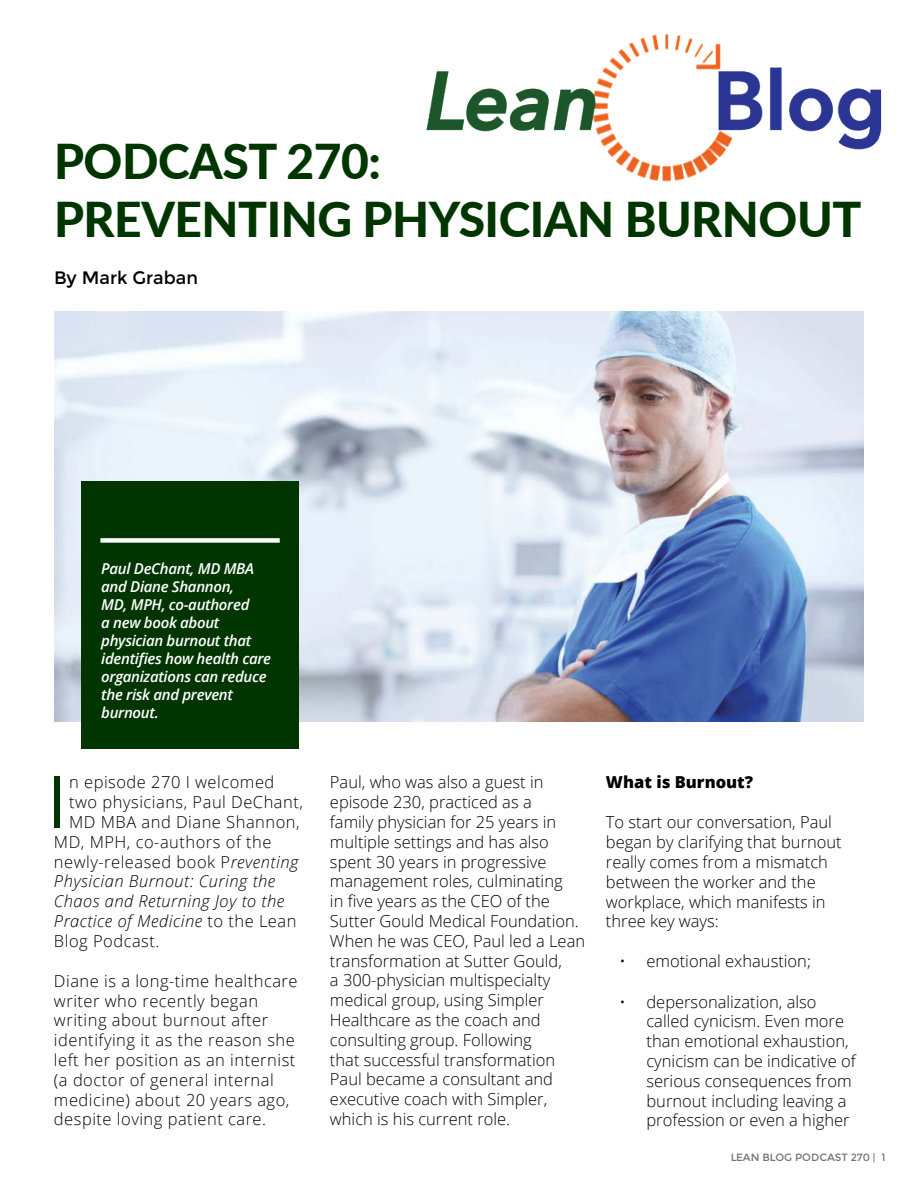
<style>
.page{position:relative;width:918px;height:1188px;background:#fff}
.page>*{position:absolute;margin:0;border:0;box-sizing:border-box;transform-origin:0 0}
.t1{font:72px "Open Sans";color:#003500}
.t2{font:800 48px/57.6px "Lato";letter-spacing:-.01em;color:#003500}
.t3{font:18px "Montserrat";color:#000}
.t4{font:300 16.5px/19.8px "Open Sans";color:#000}
.t5{font:300 16.5px/19.8px "Open Sans";letter-spacing:.03em;color:#000}
.t6{font:italic 300 16.5px "Open Sans";letter-spacing:.03em;color:#000}
.t7{font:800 16.5px "Open Sans";color:#000}
.t8{font:italic 600 15px/18px "Open Sans";letter-spacing:-.02em;color:#fff}
.t9{font:10.5px "Montserrat";color:#000}
.s1{font-style:italic}
.s2{font-style:normal}
</style>
<div class="page">
<img style="left:426px;top:33px;width:456px;height:149px">
<img style="left:54px;top:312px;width:810px;height:410px">
<div style="left:81px;top:481px;width:217px;height:268px;background:#003500"></div>
<div style="left:100px;top:538px;width:180px;height:5px;background:#fff"></div>
<h2 class="t2" style="left:54px;top:137px;width:809px">PODCAST 270:<br>PREVENTING PHYSICIAN BURNOUT</h2>
<p class="t3" style="left:54px;top:269px;width:146px">By Mark Graban</p>
<p class="t8" style="left:101px;top:561px;width:171px">Paul DeChant, MD MBA and Diane Shannon,<br>MD, MPH, co-authored<br>a new book about physician burnout that identifies how health care organizations can reduce the risk and prevent burnout.</p>
<h1 class="t1" style="left:47px;top:761px;width:22px">I</h1>
<p class="t5" style="left:69px;top:774px;width:207px">n episode 270 I welcomed</p>
<p class="t5" style="left:69px;top:794px;width:235px">two physicians, Paul DeChant,</p>
<p class="t5" style="left:69px;top:814px;width:232px">MD MBA and Diane Shannon,</p>
<p class="t5" style="left:54px;top:834px;width:219px">MD, MPH, co-authors of the</p>
<p class="t5" style="left:54px;top:853px;width:246px">newly-released book P<span class="s1">reventing</span></p>
<p class="t6" style="left:54px;top:875px;width:223px">Physician Burnout: Curing the</p>
<p class="t6" style="left:54px;top:895px;width:232px">Chaos and Returning Joy to the</p>
<p class="t6" style="left:54px;top:914px;width:244px">Practice of Medicine <span class="s2">to the Lean</span></p>
<p class="t5" style="left:54px;top:933px;width:107px">Blog Podcast.</p>
<p class="t5" style="left:54px;top:973px;width:245px">Diane is a long-time healthcare writer who recently began writing about burnout after identifying it as the reason she left her position as an internist (a doctor of general internal medicine) about 20 years ago, despite loving patient care.</p>
<p class="t4" style="left:330px;top:774px;width:257px">Paul, who was also a guest in episode 230, practiced as a<br>family physician for 25 years in multiple settings and has also spent 30 years in progressive management roles, culminating<br>in five years as the CEO of the<br>Sutter Gould Medical Foundation.<br>When he was CEO, Paul led a Lean transformation at Sutter Gould,<br>a 300-physician multispecialty medical group, using Simpler<br>Healthcare as the coach and consulting group. Following<br>that successful transformation<br>Paul became a consultant and executive coach with Simpler, which is his current role.</p>
<p class="t7" style="left:606px;top:776px;width:149px">What is Burnout?</p>
<p class="t4" style="left:606px;top:814px;width:237px">To start our conversation, Paul began by clarifying that burnout really comes from a mismatch between the worker and the workplace, which manifests in three key ways:</p>
<p class="t4" style="left:619px;top:951px;width:193px">• emotional exhaustion;</p>
<p class="t4" style="left:646px;top:991px;width:211px;text-indent:-27px">• depersonalization, also called cynicism. Even more than emotional exhaustion, cynicism can be indicative of serious consequences from burnout including leaving a profession or even a higher</p>
<p class="t9" style="left:730px;top:1153px;width:157px">LEAN BLOG PODCAST 270 | 1</p>
</div>
